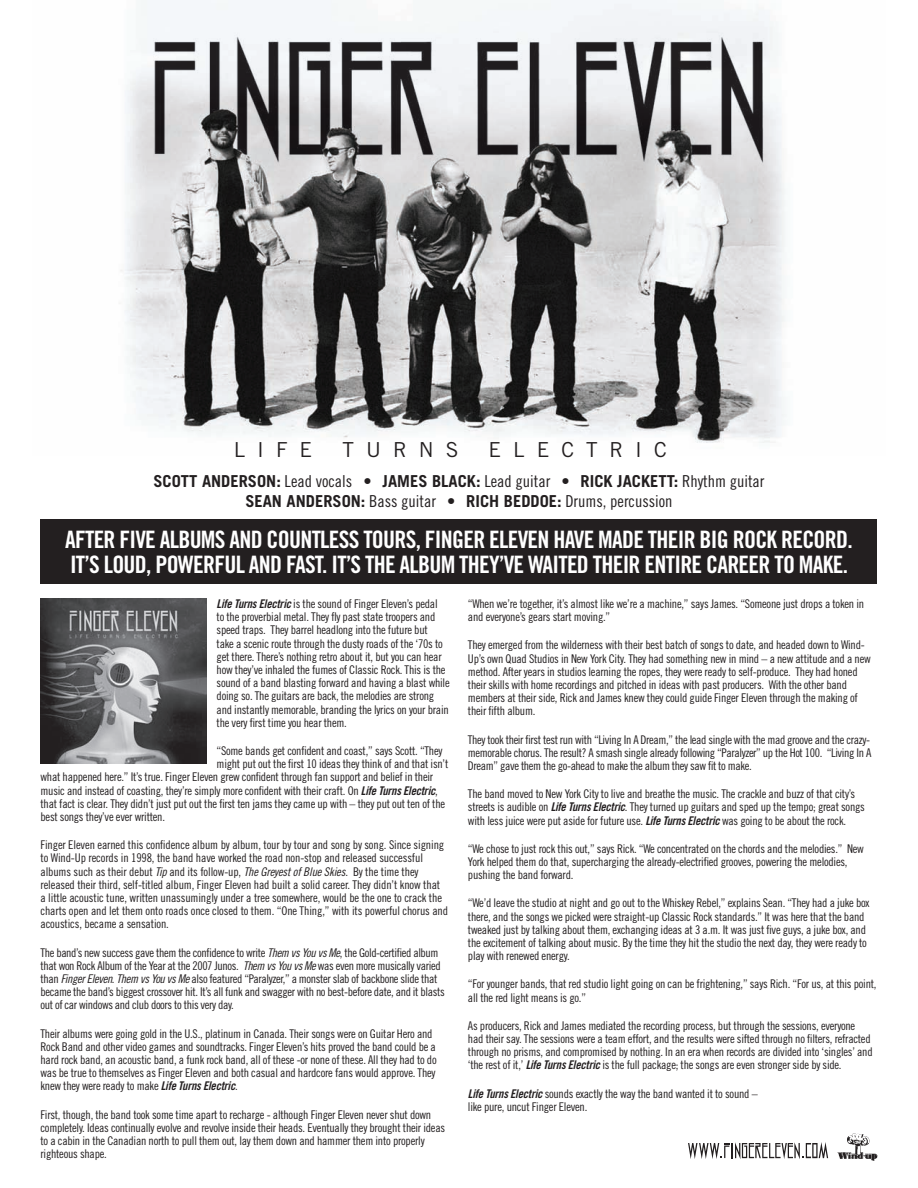
<style>
.page{position:relative;width:918px;height:1188px;background:#fff}
.page>*{position:absolute;margin:0;border:0;box-sizing:border-box;transform-origin:0 0}
.t1{font:24px/25.5px "Trade Gothic Bold Cond Twenty";letter-spacing:-.03em;color:#fff}
.t2{font:20.7px "Trade Gothic";letter-spacing:.58em;color:#231f20}
.t3{font:700 16.5px "Trade Gothic";color:#231f20}
.t4{font:16.5px "Trade Gothic Cond Eighteen";color:#231f20}
.t5{font:12px/13.2px "Trade Gothic Cond Eighteen";letter-spacing:-.02em;color:#231f20}
.s1{font-family:"Trade Gothic Cond Eighteen";font-weight:400}
.s2{font-family:"Trade Gothic";font-weight:700}
.s3{font-family:"Trade Gothic Bold Cond Twenty Obl"}
.s4{font-family:"Trade Gothic Cond Eighteen Obl"}
</style>
<div class="page">
<img style="left:120px;top:0;width:666px;height:443px">
<img style="left:40px;top:599px;width:167px;height:165px">
<svg style="left:688px;top:1142px;width:140px;height:17px"></svg>
<svg style="left:847px;top:1134px;width:8px;height:11px"></svg>
<div style="left:40px;top:519px;width:838px;height:65px;background:#231f20"></div>
<h2 class="t2" style="left:234px;top:437px;width:80px">LIFE</h2>
<h2 class="t2" style="left:343px;top:437px;width:117px">TURNS</h2>
<h2 class="t2" style="left:489px;top:437px;width:180px">ELECTRIC</h2>
<h3 class="t3" style="left:153px;top:471px;width:613px">SCOTT ANDERSON: <span class="s1">Lead vocals •</span> JAMES BLACK: <span class="s1">Lead guitar •</span> RICK JACKETT: <span class="s1">Rhythm guitar</span></h3>
<h3 class="t4" style="left:245px;top:491px;width:429px"><span class="s2">SEAN ANDERSON:</span> Bass guitar • <span class="s2">RICH BEDDOE:</span> Drums, percussion</h3>
<h1 class="t1" style="left:65px;top:526px;width:789px">AFTER FIVE ALBUMS AND COUNTLESS TOURS, FINGER ELEVEN HAVE MADE THEIR BIG ROCK RECORD.<br>IT’S LOUD, POWERFUL AND FAST. IT’S THE ALBUM THEY’VE WAITED THEIR ENTIRE CAREER TO MAKE.</h1>
<p class="t5" style="left:217px;top:597px;width:235px"><span class="s3">Life Turns Electric</span> is the sound of Finger Eleven’s pedal<br>to the proverbial metal. They fly past state troopers and speed traps. They barrel headlong into the future but<br>take a scenic route through the dusty roads of the ‘70s to get there. There’s nothing retro about it, but you can hear how they’ve inhaled the fumes of Classic Rock. This is the sound of a band blasting forward and having a blast while doing so. The guitars are back, the melodies are strong and instantly memorable, branding the lyrics on your brain the very first time you hear them.</p>
<p class="t5" style="left:217px;top:744px;width:227px">“Some bands get confident and coast,” says Scott. “They</p>
<p class="t5" style="left:217px;top:757px;width:233px">might put out the first 10 ideas they think of and that isn’t</p>
<p class="t5" style="left:40px;top:770px;width:394px">what happened here.” It’s true. Finger Eleven grew confident through fan support and belief in their</p>
<p class="t5" style="left:40px;top:784px;width:399px">music and instead of coasting, they’re simply more confident with their craft. On <span class="s3">Life Turns Electric</span>,</p>
<p class="t5" style="left:40px;top:797px;width:406px">that fact is clear. They didn’t just put out the first ten jams they came up with – they put out ten of the</p>
<p class="t5" style="left:40px;top:810px;width:126px">best songs they’ve ever written.</p>
<p class="t5" style="left:40px;top:838px;width:409px">Finger Eleven earned this confidence album by album, tour by tour and song by song. Since signing to Wind-Up records in 1998, the band have worked the road non-stop and released successful albums such as their debut <span class="s4">Tip</span> and its follow-up, <span class="s4">The Greyest of Blue Skies</span>. By the time they released their third, self-titled album, Finger Eleven had built a solid career. They didn’t know that a little acoustic tune, written unassumingly under a tree somewhere, would be the one to crack the charts open and let them onto roads once closed to them. “One Thing,” with its powerful chorus and acoustics, became a sensation.</p>
<p class="t5" style="left:40px;top:946px;width:406px">The band’s new success gave them the confidence to write <span class="s4">Them vs You vs Me</span>, the Gold-certified album that won Rock Album of the Year at the 2007 Junos. <span class="s4">Them vs You vs Me</span> was even more musically varied than <span class="s4">Finger Eleven</span>. <span class="s4">Them vs You vs Me</span> also featured “Paralyzer,” a monster slab of backbone slide that became the band’s biggest crossover hit. It’s all funk and swagger with no best-before date, and it blasts out of car windows and club doors to this very day.</p>
<p class="t5" style="left:40px;top:1027px;width:398px">Their albums were going gold in the U.S., platinum in Canada. Their songs were on Guitar Hero and Rock Band and other video games and soundtracks. Finger Eleven’s hits proved the band could be a hard rock band, an acoustic band, a funk rock band, all of these -or none of these. All they had to do was be true to themselves as Finger Eleven and both casual and hardcore fans would approve. They knew they were ready to make <span class="s3">Life Turns Electric</span>.</p>
<p class="t5" style="left:40px;top:1108px;width:406px">First, though, the band took some time apart to recharge - although Finger Eleven never shut down completely. Ideas continually evolve and revolve inside their heads. Eventually they brought their ideas to a cabin in the Canadian north to pull them out, lay them down and hammer them into properly righteous shape.</p>
<p class="t5" style="left:468px;top:597px;width:398px">“When we’re together, it’s almost like we’re a machine,” says James. “Someone just drops a token in and everyone’s gears start moving.”</p>
<p class="t5" style="left:468px;top:638px;width:404px">They emerged from the wilderness with their best batch of songs to date, and headed down to Wind-Up’s own Quad Studios in New York City. They had something new in mind – a new attitude and a new method. After years in studios learning the ropes, they were ready to self-produce. They had honed their skills with home recordings and pitched in ideas with past producers. With the other band members at their side, Rick and James knew they could guide Finger Eleven through the making of their fifth album.</p>
<p class="t5" style="left:468px;top:733px;width:405px;text-align:justify">They took their first test run with “Living In A Dream,” the lead single with the mad groove and the crazy&shy;memorable chorus. The result? A smash single already following “Paralyzer” up the Hot 100. “Living In A Dream” gave them the go-ahead to make the album they saw fit to make.</p>
<p class="t5" style="left:468px;top:787px;width:398px">The band moved to New York City to live and breathe the music. The crackle and buzz of that city’s streets is audible on <span class="s3">Life Turns Electric</span>. They turned up guitars and sped up the tempo; great songs with less juice were put aside for future use. <span class="s3">Life Turns Electric</span> was going to be about the rock.</p>
<p class="t5" style="left:468px;top:842px;width:397px">“We chose to just rock this out,” says Rick. “We concentrated on the chords and the melodies.” New<br>York helped them do that, supercharging the already-electrified grooves, powering the melodies, pushing the band forward.</p>
<p class="t5" style="left:468px;top:896px;width:403px">“We’d leave the studio at night and go out to the Whiskey Rebel,” explains Sean. “They had a juke box there, and the songs we picked were straight-up Classic Rock standards.” It was here that the band tweaked just by talking about them, exchanging ideas at 3 a.m. It was just five guys, a juke box, and the excitement of talking about music. By the time they hit the studio the next day, they were ready to play with renewed energy.</p>
<p class="t5" style="left:468px;top:977px;width:410px">“For younger bands, that red studio light going on can be frightening,” says Rich. “For us, at this point, all the red light means is go.”</p>
<p class="t5" style="left:468px;top:1019px;width:406px">As producers, Rick and James mediated the recording process, but through the sessions, everyone had their say. The sessions were a team effort, and the results were sifted through no filters, refracted through no prisms, and compromised by nothing. In an era when records are divided into ‘singles’ and ‘the rest of it,’ <span class="s3">Life Turns Electric</span> is the full package; the songs are even stronger side by side.</p>
<p class="t5" style="left:468px;top:1087px;width:291px"><span class="s3">Life Turns Electric</span> sounds exactly the way the band wanted it to sound – like pure, uncut Finger Eleven.</p>
</div>
